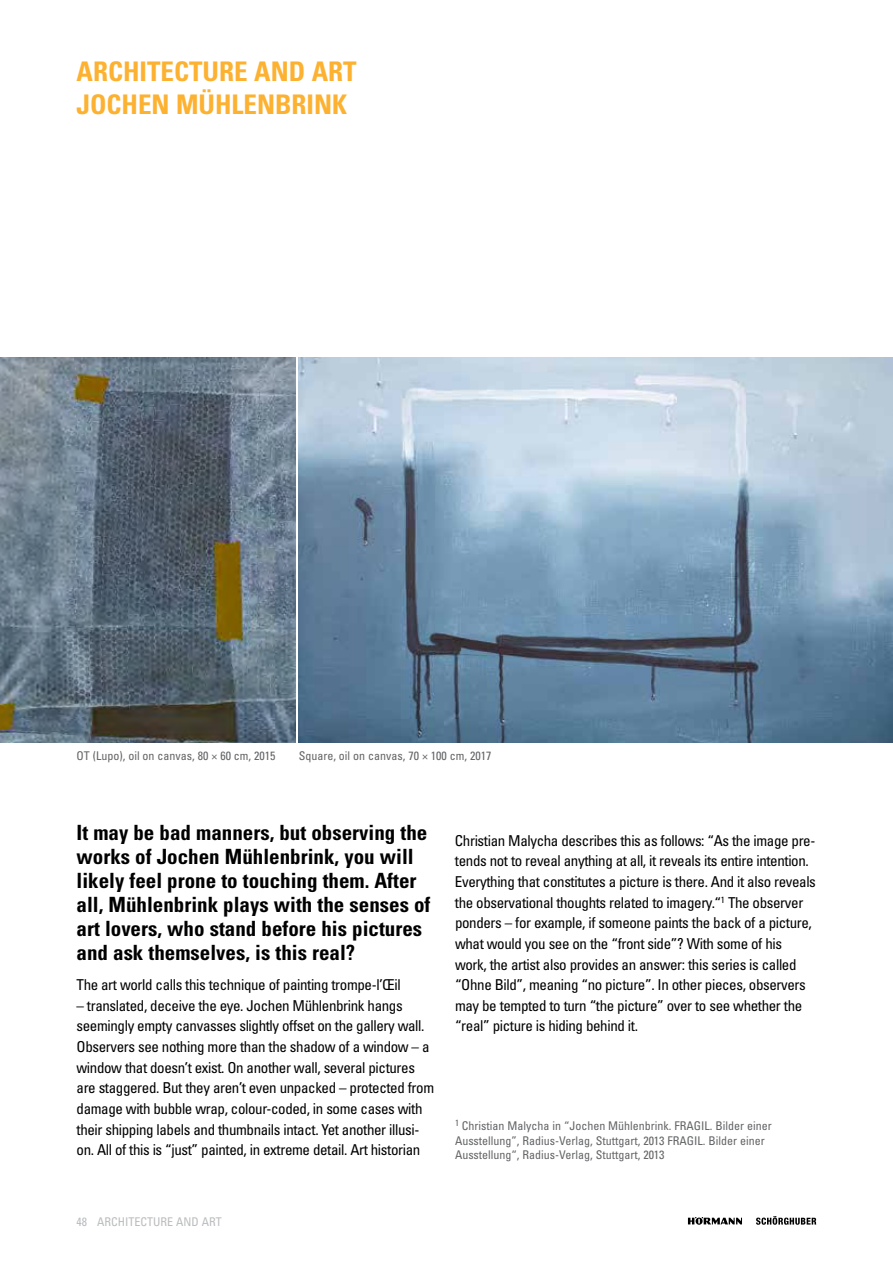
<style>
.page{position:relative;width:893px;height:1263px;background:#fff}
.page>*{position:absolute;margin:0;border:0;box-sizing:border-box;transform-origin:0 0}
.t1{font:700 condensed 27px/32.4px "Univers LT Std";color:#fcb131}
.t2{font:700 condensed 21px/24px "Univers LT Std";color:#000}
.t3{font:condensed 15px/20.7px "Univers LT Std";letter-spacing:-.025em;color:#000}
.t4{font:condensed 12px/14.4px "Univers LT Std";color:#636466}
.t5{font:condensed 12px "Univers LT Std";color:#babcbe}
</style>
<div class="page">
<svg style="left:688px;top:1217px;width:54px;height:8px"></svg>
<svg style="left:756px;top:1216px;width:60px;height:9px"></svg>
<img style="left:0;top:357px;width:296px;height:385px">
<img style="left:299px;top:357px;width:594px;height:385px">
<h1 class="t1" style="left:77px;top:56px;width:282px">ARCHITECTURE AND ART<br>JOCHEN MÜHLENBRINK</h1>
<p class="t4" style="left:77px;top:748px;width:200px">OT (Lupo), oil on canvas, 80 × 60 cm, 2015</p>
<p class="t4" style="left:299px;top:748px;width:194px">Square, oil on canvas, 70 × 100 cm, 2017</p>
<h2 class="t2" style="left:77px;top:821px;width:355px">It may be bad manners, but observing the works of Jochen Mühlenbrink, you will likely feel prone to touching them. After all, Mühlenbrink plays with the senses of art lovers, who stand before his pictures and ask themselves, is this real?</h2>
<p class="t3" style="left:77px;top:974px;width:326px">The art world calls this technique of painting trompe-l’Œil</p>
<p class="t3" style="left:77px;top:995px;width:359px">– translated, deceive the eye. Jochen Mühlenbrink hangs seemingly empty canvasses slightly offset on the gallery wall.<br>Observers see nothing more than the shadow of a window – a window that doesn’t exist. On another wall, several pictures are staggered. But they aren’t even unpacked – protected from damage with bubble wrap, colour-coded, in some cases with their shipping labels and thumbnails intact. Yet another illusi&shy;on. All of this is “just” painted, in extreme detail. Art historian</p>
<p class="t3" style="left:455px;top:830px;width:362px">Christian Malycha describes this as follows: “As the image pre&shy;tends not to reveal anything at all, it reveals its entire intention.<br>Everything that constitutes a picture is there. And it also reveals the observational thoughts related to imagery.“<sup>1</sup> The observer ponders – for example, if someone paints the back of a picture, what would you see on the “front side”? With some of his work, the artist also provides an answer: this series is called “Ohne Bild”, meaning “no picture”. In other pieces, observers may be tempted to turn “the picture” over to see whether the “real” picture is hiding behind it.</p>
<p class="t4" style="left:455px;top:1119px;width:318px"><sup>1</sup> Christian Malycha in “Jochen Mühlenbrink. FRAGIL. Bilder einer<br>Ausstellung”, Radius-Verlag, Stuttgart, 2013 FRAGIL. Bilder einer<br>Ausstellung“, Radius-Verlag, Stuttgart, 2013</p>
<p class="t5" style="left:77px;top:1214px;width:147px">48 ARCHITECTURE AND ART</p>
</div>
